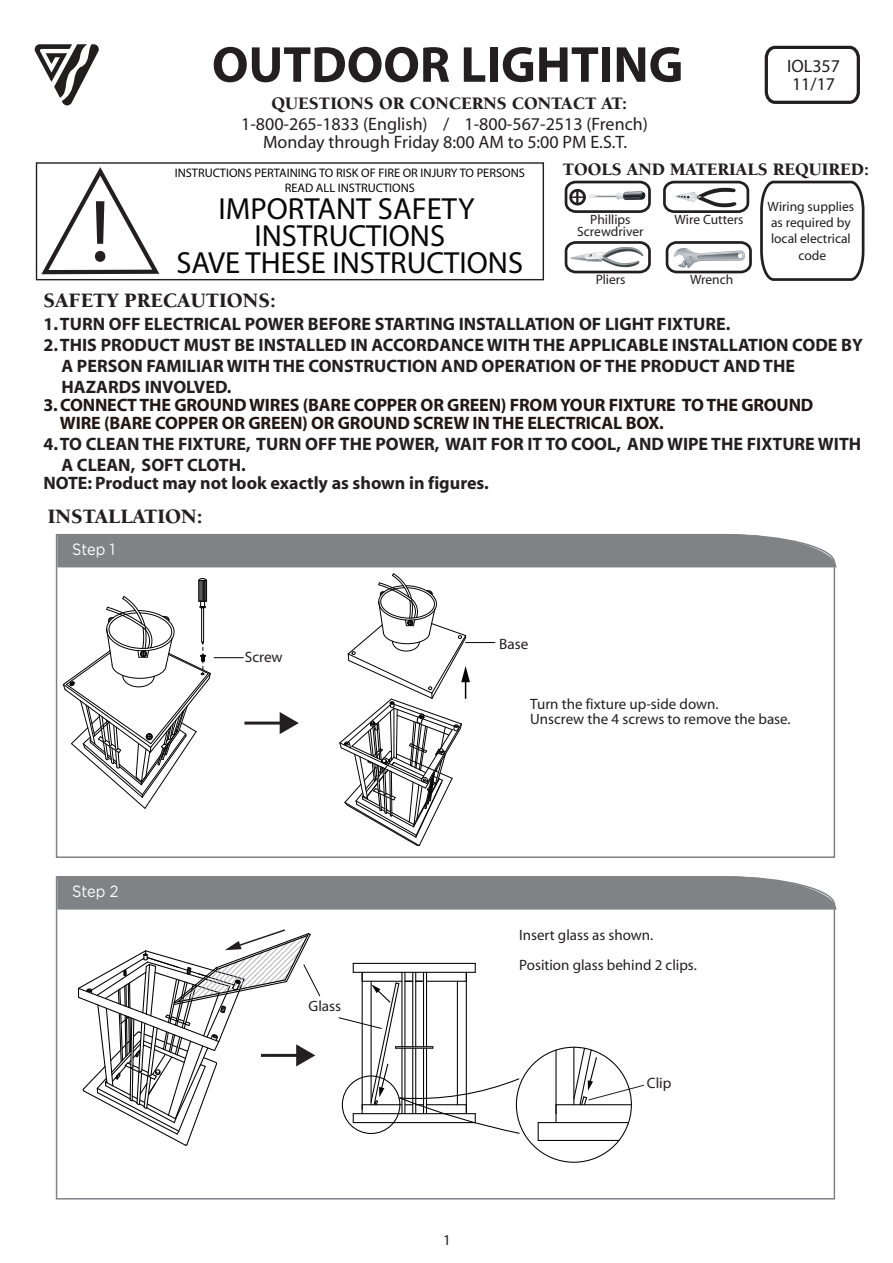
<style>
.page{position:relative;width:893px;height:1263px;background:#fff}
.page>*{position:absolute;margin:0;border:0;box-sizing:border-box;transform-origin:0 0}
.t1{font:88.5px "Myriad";color:#231f20}
.t2{font:700 51px "Myriad";color:#231f20}
.t3{font:30.6px/27px "Myriad";color:#070807;text-align:center}
.t4{font:900 21px "Berkeley";color:#231f20}
.t5{font:700 18px/21px "Myriad";color:#231f20}
.t6{font:700 18px/18px "Myriad";letter-spacing:-.01em;color:#221713}
.t7{font:18px/18px "Myriad";color:#231f20}
.t8{font:900 18px "Berkeley";color:#231f20}
.t9{font:16.35px "Gotham Rounded";letter-spacing:-.005em;color:#fff;scale:.89 1}
.t10{font:15px/30px "Myriad";color:#231f20}
.t11{font:15px "Myriad";color:#211814}
.t12{font:13.5px/16.2px "Myriad";color:#211e20;text-align:center}
.t13{font:13.5px/12px "Myriad";color:#231f20;text-align:center}
.t14{font:12.45px/14.5px "Myriad";color:#070807;text-align:center}
.s1{color:#211814}
</style>
<div class="page">
<svg style="left:663px;top:180px;width:87px;height:33px"></svg>
<svg style="left:564px;top:241px;width:87px;height:33px"></svg>
<svg style="left:564px;top:180px;width:87px;height:33px"></svg>
<svg style="left:665px;top:241px;width:87px;height:33px"></svg>
<svg style="left:41px;top:167px;width:119px;height:108px"></svg>
<div style="left:36px;top:162px;width:508px;height:118px;border:1px solid #231f20"></div>
<svg style="left:760px;top:180px;width:105px;height:101px"></svg>
<svg style="left:764px;top:45px;width:96px;height:59px"></svg>
<svg style="left:55px;top:533px;width:781px;height:325px"></svg>
<div style="left:57px;top:534px;width:779px;height:33px;background:#808285"></div>
<svg style="left:55px;top:876px;width:781px;height:324px"></svg>
<div style="left:57px;top:876px;width:779px;height:33px;background:#808285"></div>
<svg style="left:35px;top:44px;width:64px;height:61px"></svg>
<svg style="left:62px;top:578px;width:181px;height:231px"></svg>
<svg style="left:339px;top:573px;width:156px;height:274px"></svg>
<svg style="left:555px;top:1114px;width:2px;height:8px"></svg>
<hr style="left:555px;top:1050px;width:2px;height:64px;background:#030303">
<svg style="left:538px;top:1123px;width:1px;height:17px"></svg>
<hr style="left:538px;top:1140px;width:81px;height:1px;background:#030303">
<hr style="left:538px;top:1122px;width:90px;height:1px;background:#030303">
<hr style="left:556px;top:1104px;width:75px;height:1px;background:#030303">
<svg style="left:338px;top:963px;width:182px;height:171px"></svg>
<svg style="left:573px;top:1047px;width:72px;height:59px"></svg>
<svg style="left:77px;top:928px;width:244px;height:218px"></svg>
<hr style="left:244px;top:721px;width:39px;height:3px;background:#231f20">
<svg style="left:280px;top:712px;width:19px;height:22px"></svg>
<h1 class="t1" style="left:90px;top:187px;width:22px">!</h1>
<h2 class="t2" style="left:212px;top:38px;width:473px">OUTDOOR LIGHTING</h2>
<p class="t8" style="left:272px;top:94px;width:357px">QUESTIONS OR CONCERNS CONTACT AT:</p>
<p class="t7" style="left:241px;top:115px;width:408px;text-align:center">1-800-265-1833 (English) / 1-800-567-2513 (French)<br>Monday through Friday 8:00 AM to 5:00 PM E.S.T.</p>
<p class="t7" style="left:787px;top:58px;width:54px">IOL357<br>11/17</p>
<p class="t8" style="left:563px;top:159px;width:308px">TOOLS AND MATERIALS REQUIRED:</p>
<p class="t13" style="left:577px;top:214px;width:68px">Phillips<br>Screwdriver</p>
<p class="t13" style="left:674px;top:214px;width:71px">Wire Cutters</p>
<p class="t13" style="left:596px;top:274px;width:31px">Pliers</p>
<p class="t13" style="left:690px;top:274px;width:45px">Wrench</p>
<p class="t14" style="left:175px;top:166px;width:352px">INSTRUCTIONS PERTAINING TO RISK OF FIRE OR INJURY TO PERSONS<br>READ ALL INSTRUCTIONS</p>
<h3 class="t3" style="left:176px;top:196px;width:348px">IMPORTANT SAFETY<br>INSTRUCTIONS<br>SAVE THESE INSTRUCTIONS</h3>
<p class="t12" style="left:768px;top:199px;width:88px">Wiring supplies as required by local electrical code</p>
<p class="t4" style="left:43px;top:289px;width:234px">SAFETY PRECAUTIONS:</p>
<p class="t5" style="left:43px;top:314px;width:688px">1. TURN OFF ELECTRICAL POWER BEFORE STARTING INSTALLATION OF LIGHT FIXTURE.</p>
<p class="t5" style="left:62px;top:335px;width:803px;text-indent:-18px">2. THIS PRODUCT MUST BE INSTALLED IN ACCORDANCE WITH THE APPLICABLE INSTALLATION CODE BY<br>A PERSON FAMILIAR WITH THE CONSTRUCTION AND OPERATION OF THE PRODUCT AND THE<br>HAZARDS INVOLVED.</p>
<p class="t6" style="left:60px;top:397px;width:755px;text-indent:-17px"><span class="s1">3.</span> CONNECT THE GROUND WIRES (BARE COPPER OR GREEN) FROM YOUR FIXTURE TO THE GROUND<br>WIRE (BARE COPPER OR GREEN) OR GROUND SCREW IN THE ELECTRICAL BOX.</p>
<p class="t5" style="left:62px;top:434px;width:801px;text-indent:-18px">4. TO CLEAN THE FIXTURE, TURN OFF THE POWER, WAIT FOR IT TO COOL, AND WIPE THE FIXTURE WITH<br>A CLEAN, SOFT CLOTH.</p>
<p class="t5" style="left:43px;top:473px;width:447px">NOTE: Product may not look exactly as shown in figures.</p>
<p class="t4" style="left:48px;top:505px;width:156px">INSTALLATION:</p>
<p class="t9" style="left:72px;top:538px;width:49px">Step 1</p>
<p class="t9" style="left:72px;top:880px;width:53px">Step 2</p>
<p class="t10" style="left:245px;top:642px;width:39px">Screw</p>
<p class="t10" style="left:309px;top:992px;width:34px">Glass</p>
<p class="t10" style="left:499px;top:629px;width:31px">Base</p>
<p class="t10" style="left:530px;top:697px;width:262px;line-height:15px">Turn the fixture up-side down.<br>Unscrew the 4 screws to remove the base.</p>
<p class="t11" style="left:443px;top:1233px;width:9px">1</p>
<p class="t10" style="left:519px;top:921px;width:179px">Insert glass as shown.<br>Position glass behind 2 clips.</p>
<p class="t10" style="left:647px;top:1069px;width:26px">Clip</p>
</div>
